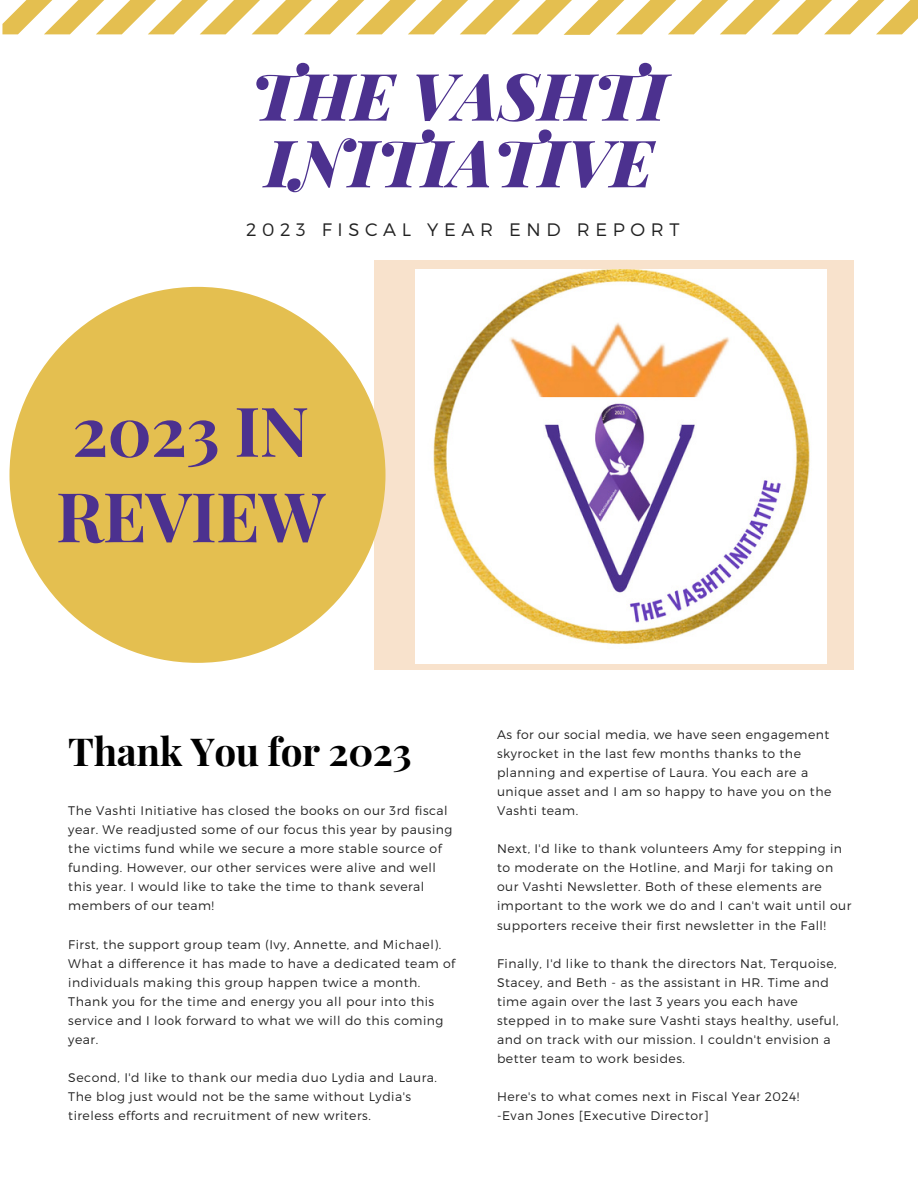
<style>
.page{position:relative;width:918px;height:1188px;background:#fff}
.page>*{position:absolute;margin:0;border:0;box-sizing:border-box;transform-origin:0 0}
.t1{font:700 68.7px/85.5px "Playfair Display";letter-spacing:-.01em;color:#4c318f}
.t2{font:italic 900 65.4px/66.8px "Playfair Display";color:#4c318f}
.t3{font:700 38.7px "Playfair Display";letter-spacing:-.01em;color:#000}
.t4{font:300 18px "Montserrat";letter-spacing:.31em;color:#222}
.t5{font:300 12.45px/19px "Montserrat";letter-spacing:.04em;color:#222}
</style>
<div class="page">
<div style="left:375px;top:260px;width:479px;height:410px;background:#f8e2cc"></div>
<div style="left:10px;top:287px;width:376px;height:376px;background:#e4bf50;border-radius:50%"></div>
<svg style="left:2px;top:0;width:916px;height:34px"></svg>
<img style="left:416px;top:269px;width:410px;height:394px">
<p class="t2" style="left:251px;top:60px;width:417px">THE VASHTI<br>INITIATIVE</p>
<p class="t4" style="left:246px;top:217px;width:435px">2023 FISCAL YEAR END REPORT</p>
<p class="t1" style="left:56px;top:386px;width:271px">2023 IN<br>REVIEW</p>
<p class="t3" style="left:68px;top:724px;width:345px">Thank You for 2023</p>
<p class="t5" style="left:68px;top:801px;width:386px">The Vashti Initiative has closed the books on our 3rd fiscal year. We readjusted some of our focus this year by pausing the victims fund while we secure a more stable source of funding. However, our other services were alive and well this year. I would like to take the time to thank several members of our team!</p>
<p class="t5" style="left:68px;top:934px;width:389px">First, the support group team (Ivy, Annette, and Michael).<br>What a difference it has made to have a dedicated team of individuals making this group happen twice a month.<br>Thank you for the time and energy you all pour into this service and I look forward to what we will do this coming year.</p>
<p class="t5" style="left:68px;top:1067px;width:370px">Second, I'd like to thank our media duo Lydia and Laura.<br>The blog just would not be the same without Lydia's tireless efforts and recruitment of new writers.</p>
<p class="t5" style="left:497px;top:724px;width:336px">As for our social media, we have seen engagement skyrocket in the last few months thanks to the planning and expertise of Laura. You each are a unique asset and I am so happy to have you on the Vashti team.</p>
<p class="t5" style="left:497px;top:839px;width:356px">Next, I'd like to thank volunteers Amy for stepping in to moderate on the Hotline, and Marji for taking on our Vashti Newsletter. Both of these elements are important to the work we do and I can't wait until our supporters receive their first newsletter in the Fall!</p>
<p class="t5" style="left:497px;top:953px;width:343px">Finally, I'd like to thank the directors Nat, Terquoise, Stacey, and Beth - as the assistant in HR. Time and time again over the last 3 years you each have stepped in to make sure Vashti stays healthy, useful, and on track with our mission. I couldn't envision a better team to work besides.</p>
<p class="t5" style="left:497px;top:1086px;width:304px">Here's to what comes next in Fiscal Year 2024!</p>
<p class="t5" style="left:497px;top:1105px;width:213px">-Evan Jones [Executive Director]</p>
</div>
